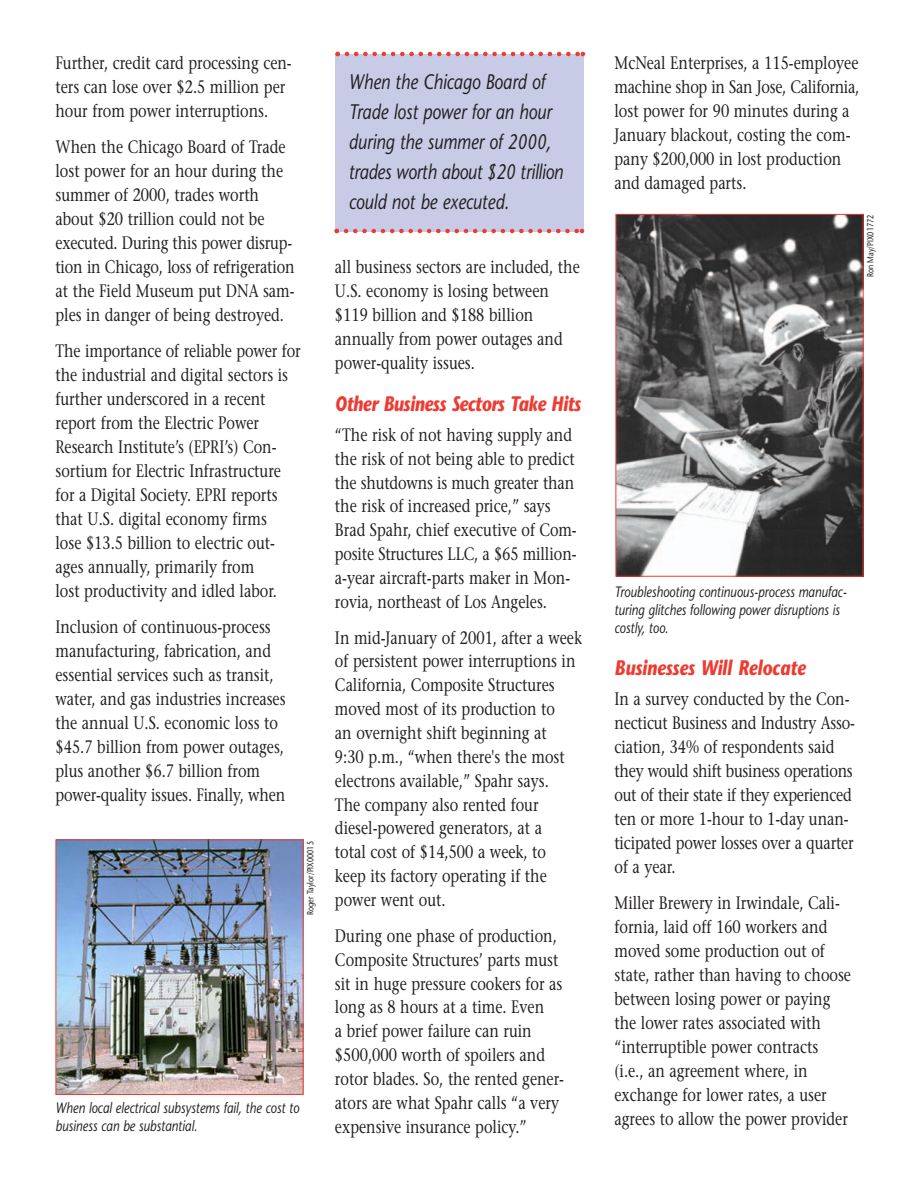
<style>
.page{position:relative;width:918px;height:1188px;background:#fff}
.page>*{position:absolute;margin:0;border:0;box-sizing:border-box;transform-origin:0 0}
.t1{font:italic 21px/30px "Stone Sans";color:#231f20;scale:.8 1}
.t2{font:italic 700 21px "Stone Sans";letter-spacing:-.02em;color:#ee3b32;scale:.8 1}
.t3{font:italic 700 21px "Stone Sans";color:#ee3b32;scale:.8 1}
.t4{font:18px/24px "Stone Serif";color:#231f20;scale:.8 1}
.t5{font:italic 15px/18px "Stone Sans";color:#231f20;scale:.8 1}
.t6{font:9px "Stone Sans";color:#231f20;scale:.8 1}
</style>
<div class="page">
<div style="left:335px;top:54px;width:249px;height:177px;background:#c7cbe6"></div>
<svg style="left:334px;top:229px;width:250px;height:4px"></svg>
<svg style="left:335px;top:52px;width:250px;height:4px"></svg>
<img style="left:58px;top:842px;width:243px;height:251px">
<img style="left:617px;top:216px;width:245px;height:359px">
<div style="left:615px;top:214px;width:249px;height:363px;border:1px solid #ee3b32"></div>
<p class="t4" style="left:56px;top:52px;width:297px">Further, credit card processing cen&shy;ters can lose over $2.5 million per hour from power interruptions.</p>
<p class="t4" style="left:56px;top:136px;width:301px">When the Chicago Board of Trade lost power for an hour during the summer of 2000, trades worth about $20 trillion could not be executed. During this power disrup&shy;tion in Chicago, loss of refrigeration at the Field Museum put DNA sam&shy;ples in danger of being destroyed.</p>
<p class="t4" style="left:56px;top:340px;width:308px">The importance of reliable power for the industrial and digital sectors is further underscored in a recent report from the Electric Power Research Institute’s (EPRI’s) Con&shy;sortium for Electric Infrastructure for a Digital Society. EPRI reports that U.S. digital economy firms<br>lose $13.5 billion to electric out&shy;ages annually, primarily from<br>lost productivity and idled labor.</p>
<p class="t4" style="left:56px;top:616px;width:289px">Inclusion of continuous-process manufacturing, fabrication, and essential services such as transit, water, and gas industries increases the annual U.S. economic loss to $45.7 billion from power outages, plus another $6.7 billion from power-quality issues. Finally, when</p>
<p class="t6" style="left:307px;top:915px;width:94px;rotate:-90deg">Roger Taylor/PIX00015</p>
<p class="t5" style="left:56px;top:1100px;width:306px">When local electrical subsystems fail, the cost to business can be substantial.</p>
<p class="t1" style="left:349px;top:69px;width:270px">When the Chicago Board of<br>Trade lost power for an hour during the summer of 2000, trades worth about $20 trillion could not be executed.</p>
<p class="t4" style="left:335px;top:257px;width:308px">all business sectors are included, the<br>U.S. economy is losing between $119 billion and $188 billion annually from power outages and power-quality issues.</p>
<p class="t2" style="left:335px;top:396px;width:309px">Other Business Sectors Take Hits</p>
<p class="t4" style="left:335px;top:425px;width:304px">“The risk of not having supply and the risk of not being able to predict the shutdowns is much greater than the risk of increased price,” says Brad Spahr, chief executive of Com&shy;posite Structures LLC, a $65 million&shy;a-year aircraft-parts maker in Mon&shy;rovia, northeast of Los Angeles.</p>
<p class="t4" style="left:335px;top:627px;width:310px">In mid-January of 2001, after a week of persistent power interruptions in<br>California, Composite Structures moved most of its production to<br>an overnight shift beginning at<br>9:30 p.m., “when there's the most electrons available,” Spahr says.<br>The company also rented four diesel-powered generators, at a<br>total cost of $14,500 a week, to<br>keep its factory operating if the power went out.</p>
<p class="t4" style="left:335px;top:926px;width:288px">During one phase of production,<br>Composite Structures’ parts must sit in huge pressure cookers for as long as 8 hours at a time. Even<br>a brief power failure can ruin $500,000 worth of spoilers and rotor blades. So, the rented gener&shy;ators are what Spahr calls “a very expensive insurance policy.”</p>
<p class="t4" style="left:614px;top:52px;width:308px">McNeal Enterprises, a 115-employee machine shop in San Jose, California, lost power for 90 minutes during a<br>January blackout, costing the com&shy;pany $200,000 in lost production and damaged parts.</p>
<p class="t6" style="left:867px;top:277px;width:79px;rotate:-90deg">Ron May/PIX01772</p>
<p class="t5" style="left:615px;top:584px;width:292px">Troubleshooting continuous-process manufac&shy;turing glitches following power disruptions is costly, too.</p>
<p class="t3" style="left:615px;top:659px;width:241px">Businesses Will Relocate</p>
<p class="t4" style="left:615px;top:688px;width:302px">In a survey conducted by the Con&shy;necticut Business and Industry Asso&shy;ciation, 34% of respondents said they would shift business operations out of their state if they experienced ten or more 1-hour to 1-day unan&shy;ticipated power losses over a quarter of a year.</p>
<p class="t4" style="left:615px;top:892px;width:297px">Miller Brewery in Irwindale, Cali&shy;fornia, laid off 160 workers and moved some production out of state, rather than having to choose between losing power or paying the lower rates associated with “interruptible power contracts (i.e., an agreement where, in exchange for lower rates, a user agrees to allow the power provider</p>
</div>
